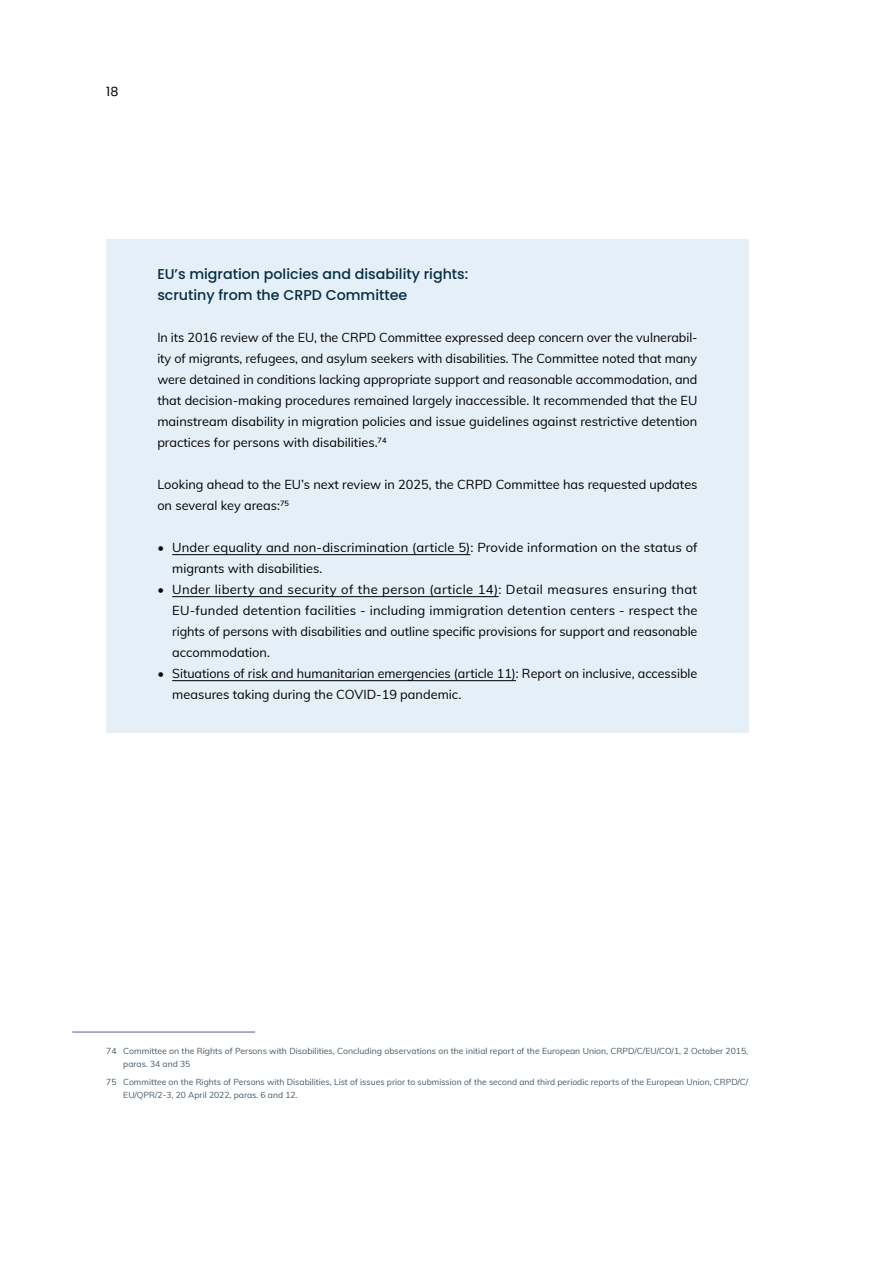
<style>
.page{position:relative;width:893px;height:1263px;background:#fff}
.page>*{position:absolute;margin:0;border:0;box-sizing:border-box;transform-origin:0 0}
.t1{font:500 14.25px/21px "Poppins";color:#062e43}
.t2{font:12.75px/21px "Muli";color:#000}
.t3{font:12.75px "Poppins";color:#000}
.t4{font:8.55px/13.2px "Muli";color:#445965}
</style>
<div class="page">
<div style="left:106px;top:239px;width:642px;height:96px;background:#e4eff8"></div>
<div style="left:106px;top:304px;width:642px;height:176px;background:#e4eff8"></div>
<div style="left:106px;top:451px;width:642px;height:92px;background:#e4eff8"></div>
<div style="left:106px;top:514px;width:642px;height:92px;background:#e4eff8"></div>
<hr style="left:172px;top:554px;width:298px;height:1px;background:#000">
<div style="left:106px;top:556px;width:642px;height:134px;background:#e4eff8"></div>
<hr style="left:172px;top:596px;width:327px;height:1px;background:#000">
<div style="left:106px;top:640px;width:642px;height:92px;background:#e4eff8"></div>
<hr style="left:172px;top:680px;width:344px;height:1px;background:#000">
<hr style="left:72px;top:1031px;width:183px;height:2px;background:#7b6fb1">
<p class="t3" style="left:106px;top:84px;width:14px">18</p>
<p class="t1" style="left:157px;top:264px;width:312px">EU’s migration policies and disability rights: scrutiny from the CRPD Committee</p>
<p class="t2" style="left:157px;top:327px;width:542px;text-align:justify">In its 2016 review of the EU, the CRPD Committee expressed deep concern over the vulnerabil&shy;ity of migrants, refugees, and asylum seekers with disabilities. The Committee noted that many were detained in conditions lacking appropriate support and reasonable accommodation, and that decision-making procedures remained largely inaccessible. It recommended that the EU mainstream disability in migration policies and issue guidelines against restrictive detention practices for persons with disabilities.<sup>74</sup></p>
<p class="t2" style="left:157px;top:474px;width:542px">Looking ahead to the EU’s next review in 2025, the CRPD Committee has requested updates on several key areas:<sup>75</sup></p>
<p class="t2" style="left:172px;top:537px;width:527px;text-indent:-15px">• Under equality and non-discrimination (article 5): Provide information on the status of migrants with disabilities.</p>
<p class="t2" style="left:172px;top:579px;width:527px;text-align:justify;text-indent:-15px">• Under liberty and security of the person (article 14): Detail measures ensuring that EU-funded detention facilities - including immigration detention centers - respect the rights of persons with disabilities and outline specific provisions for support and reasonable accommodation.</p>
<p class="t2" style="left:172px;top:663px;width:527px;text-indent:-15px">• Situations of risk and humanitarian emergencies (article 11): Report on inclusive, accessible measures taking during the COVID-19 pandemic.</p>
<p class="t4" style="left:123px;top:1044px;width:626px;text-indent:-17px">74 Committee on the Rights of Persons with Disabilities, Concluding observations on the initial report of the European Union, CRPD/C/EU/CO/1, 2 October 2015, paras. 34 and 35</p>
<p class="t4" style="left:123px;top:1075px;width:627px;text-indent:-17px">75 Committee on the Rights of Persons with Disabilities, List of issues prior to submission of the second and third periodic reports of the European Union, CRPD/C/<br>EU/QPR/2-3, 20 April 2022, paras. 6 and 12.</p>
</div>
